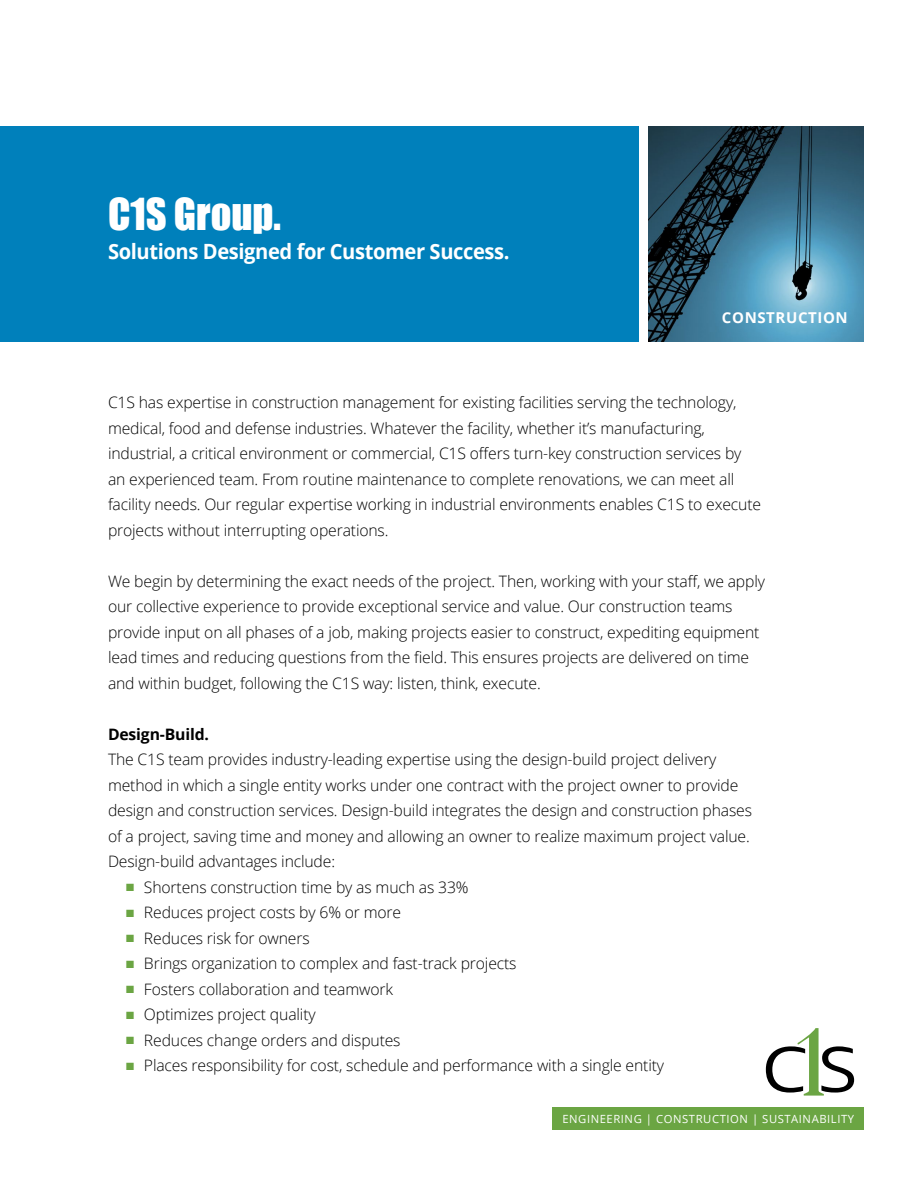
<style>
.page{position:relative;width:918px;height:1188px;background:#fff}
.page>*{position:absolute;margin:0;border:0;box-sizing:border-box;transform-origin:0 0}
.t1{font:40.5px "Impact";color:#fff}
.t2{font:700 21px "Open Sans";letter-spacing:-.02em;color:#fff;scale:.96 1}
.t3{font:300 15.75px/25.5px "Open Sans";letter-spacing:-.01em;color:#000}
.t4{font:700 15.75px "Open Sans";letter-spacing:-.01em;color:#000}
.t5{font:700 15px "Open Sans";letter-spacing:.04em;color:#fff}
.t6{font:11.25px "Open Sans";letter-spacing:.05em;color:#fff}
.s1{color:#6ba543}
</style>
<div class="page">
<div style="left:553px;top:1107px;width:311px;height:23px;background:#6ba543"></div>
<svg style="left:766px;top:1028px;width:88px;height:68px"></svg>
<img style="left:648px;top:126px;width:216px;height:216px">
<div style="left:0;top:126px;width:639px;height:216px;background:#0080bb"></div>
<h1 class="t1" style="left:108px;top:183px;width:175px">C1S GROUP.</h1>
<h2 class="t2" style="left:108px;top:236px;width:420px">Solutions Designed for Customer Success.</h2>
<p class="t5" style="left:722px;top:307px;width:127px">CONSTRUCTION</p>
<p class="t3" style="left:108px;top:389px;width:655px">C1S has expertise in construction management for existing facilities serving the technology, medical, food and defense industries. Whatever the facility, whether it’s manufacturing, industrial, a critical environment or commercial, C1S offers turn-key construction services by an experienced team. From routine maintenance to complete renovations, we can meet all facility needs. Our regular expertise working in industrial environments enables C1S to execute projects without interrupting operations.</p>
<p class="t3" style="left:108px;top:568px;width:659px">We begin by determining the exact needs of the project. Then, working with your staff, we apply our collective experience to provide exceptional service and value. Our construction teams provide input on all phases of a job, making projects easier to construct, expediting equipment lead times and reducing questions from the field. This ensures projects are delivered on time and within budget, following the C1S way: listen, think, execute.</p>
<p class="t4" style="left:108px;top:723px;width:103px">Design-Build.</p>
<p class="t3" style="left:108px;top:746px;width:646px">The C1S team provides industry-leading expertise using the design-build project delivery method in which a single entity works under one contract with the project owner to provide design and construction services. Design-build integrates the design and construction phases of a project, saving time and money and allowing an owner to realize maximum project value.<br>Design-build advantages include:</p>
<p class="t3" style="left:126px;top:874px;width:344px"><span class="s1">■</span> Shortens construction time by as much as 33%</p>
<p class="t3" style="left:126px;top:899px;width:277px"><span class="s1">■</span> Reduces project costs by 6% or more</p>
<p class="t3" style="left:126px;top:925px;width:185px"><span class="s1">■</span> Reduces risk for owners</p>
<p class="t3" style="left:126px;top:950px;width:392px"><span class="s1">■</span> Brings organization to complex and fast-track projects</p>
<p class="t3" style="left:126px;top:976px;width:269px"><span class="s1">■</span> Fosters collaboration and teamwork</p>
<p class="t3" style="left:126px;top:1001px;width:191px"><span class="s1">■</span> Optimizes project quality</p>
<p class="t3" style="left:126px;top:1027px;width:276px"><span class="s1">■</span> Reduces change orders and disputes</p>
<p class="t3" style="left:126px;top:1052px;width:540px"><span class="s1">■</span> Places responsibility for cost, schedule and performance with a single entity</p>
<p class="t6" style="left:562px;top:1111px;width:293px">ENGINEERING | CONSTRUCTION | SUSTAINABILITY</p>
</div>
